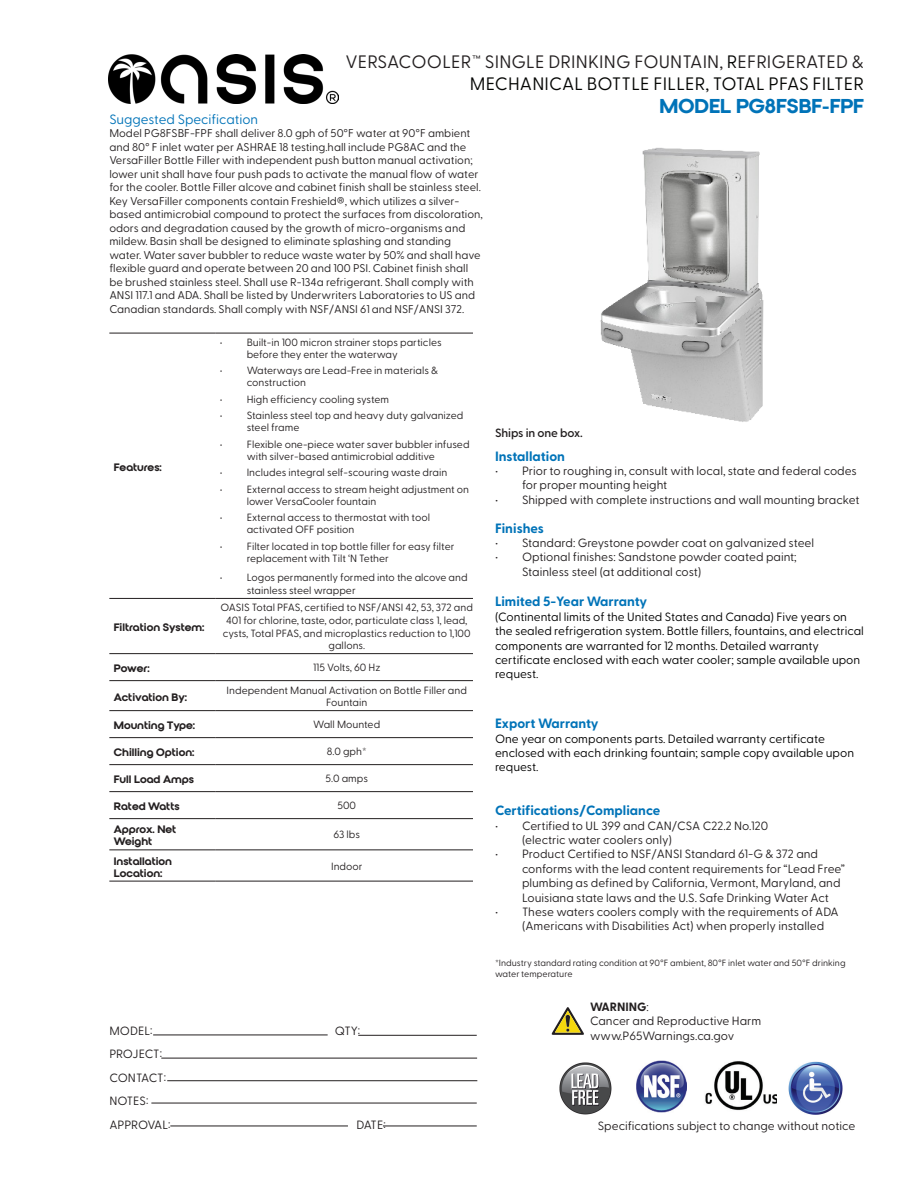
<style>
.page{position:relative;width:918px;height:1188px;background:#fff}
.page>*{position:absolute;margin:0;border:0;box-sizing:border-box;transform-origin:0 0}
.t1{font:19.5px "Qualy";color:#0073b8}
.t2{font:18px/21.6px "Greycliff CF";letter-spacing:.01em;color:#231f20;text-align:right}
.t3{font:700 13.5px "Greycliff CF";color:#0073b8}
.t4{font:13.5px "Greycliff CF";color:#0073b8}
.t5{font:12px/14.4px "Greycliff CF";color:#231f20}
.t6{font:12px/14.4px "Greycliff CF";color:#000}
.t7{font:600 12px "Greycliff CF";letter-spacing:-.01em;color:#231f20}
.t8{font:700 12px "Greycliff CF";color:#231f20}
.t9{font:11.25px/13.5px "Greycliff CF";color:#231f20}
.t10{font:10.5px/12px "Greycliff CF";color:#231f20}
.t11{font:10.5px/12px "Qualy";color:#231f20}
.t12{font:9px/10.8px "Greycliff CF";color:#231f20}
.s1{color:#040503}
.s2{font-weight:400}
</style>
<div class="page">
<img style="left:600px;top:148px;width:164px;height:274px">
<hr style="left:109px;top:333px;width:106px;height:1px;background:#231f20">
<hr style="left:215px;top:333px;width:264px;height:1px;background:#231f20">
<hr style="left:109px;top:598px;width:106px;height:1px;background:#231f20">
<hr style="left:215px;top:598px;width:263px;height:1px;background:#231f20">
<hr style="left:109px;top:653px;width:106px;height:1px;background:#231f20">
<hr style="left:215px;top:653px;width:263px;height:1px;background:#231f20">
<hr style="left:109px;top:680px;width:106px;height:1px;background:#231f20">
<hr style="left:215px;top:680px;width:263px;height:1px;background:#231f20">
<hr style="left:109px;top:710px;width:106px;height:1px;background:#231f20">
<hr style="left:215px;top:710px;width:263px;height:1px;background:#231f20">
<hr style="left:109px;top:737px;width:106px;height:1px;background:#231f20">
<hr style="left:215px;top:737px;width:264px;height:1px;background:#231f20">
<hr style="left:109px;top:764px;width:106px;height:1px;background:#231f20">
<hr style="left:215px;top:764px;width:264px;height:1px;background:#231f20">
<hr style="left:109px;top:791px;width:106px;height:1px;background:#231f20">
<hr style="left:215px;top:791px;width:264px;height:1px;background:#231f20">
<hr style="left:109px;top:818px;width:106px;height:1px;background:#231f20">
<hr style="left:215px;top:818px;width:264px;height:1px;background:#231f20">
<hr style="left:109px;top:850px;width:106px;height:1px;background:#231f20">
<hr style="left:215px;top:850px;width:264px;height:1px;background:#231f20">
<hr style="left:109px;top:881px;width:106px;height:1px;background:#231f20">
<hr style="left:215px;top:881px;width:264px;height:1px;background:#231f20">
<img style="left:108px;top:54px;width:231px;height:49px">
<hr style="left:153px;top:1035px;width:175px;height:1px;background:#231f20">
<hr style="left:167px;top:1080px;width:310px;height:1px;background:#231f20">
<hr style="left:161px;top:1058px;width:316px;height:1px;background:#231f20">
<hr style="left:383px;top:1126px;width:94px;height:1px;background:#231f20">
<hr style="left:170px;top:1126px;width:178px;height:1px;background:#231f20">
<hr style="left:151px;top:1103px;width:326px;height:1px;background:#231f20">
<hr style="left:358px;top:1035px;width:119px;height:1px;background:#231f20">
<svg style="left:551px;top:1007px;width:33px;height:28px"></svg>
<img style="left:636px;top:1061px;width:51px;height:51px">
<img style="left:705px;top:1061px;width:72px;height:50px">
<img style="left:789px;top:1061px;width:53px;height:54px">
<img style="left:559px;top:1062px;width:52px;height:52px">
<div style="left:474px;top:318px;width:12px;height:641px;background:#fff"></div>
<p class="t2" style="left:346px;top:50px;width:520px">VERSACOOLER™ SINGLE DRINKING FOUNTAIN, <span class="s1">R</span>EFRIGERATED &amp;<br><span class="s1">MECHANICAL BOTTLE FILLER, TOTAL PFAS FILTER</span></p>
<p class="t1" style="left:660px;top:94px;width:206px">MODEL PG8FSBF-FPF</p>
<p class="t4" style="left:109px;top:109px;width:150px">Suggested Specification</p>
<p class="t9" style="left:109px;top:126px;width:375px">Model PG8FSBF-FPF shall deliver 8.0 gph of 50°F water at 90°F ambient and 80° F inlet water per ASHRAE 18 testing.hall include PG8AC and the VersaFiller Bottle Filler with independent push button manual activation; lower unit shall have four push pads to activate the manual flow of water for the cooler. Bottle Filler alcove and cabinet finish shall be stainless steel.<br>Key VersaFiller components contain Freshield®, which utilizes a silver&shy;based antimicrobial compound to protect the surfaces from discoloration, odors and degradation caused by the growth of micro-organisms and mildew. Basin shall be designed to eliminate splashing and standing water. Water saver bubbler to reduce waste water by 50% and shall have flexible guard and operate between 20 and 100 PSI. Cabinet finish shall be brushed stainless steel. Shall use R-134a refrigerant. Shall comply with ANSI 117.1 and ADA. Shall be listed by Underwriters Laboratories to US and Canadian standards. Shall comply with NSF/ANSI 61 and NSF/ANSI 372.</p>
<p class="t11" style="left:114px;top:461px;width:49px">Features:</p>
<p class="t11" style="left:114px;top:622px;width:92px">Filtration System:</p>
<p class="t10" style="left:247px;top:336px;width:196px;text-indent:-27px">• Built-in 100 micron strainer stops particles before they enter the waterway</p>
<p class="t10" style="left:247px;top:364px;width:193px;text-indent:-27px">• Waterways are Lead-Free in materials &amp; construction</p>
<p class="t10" style="left:220px;top:393px;width:171px">• High efficiency cooling system</p>
<p class="t10" style="left:247px;top:409px;width:218px;text-indent:-27px">• Stainless steel top and heavy duty galvanized steel frame</p>
<p class="t10" style="left:247px;top:438px;width:224px;text-indent:-27px">• Flexible one-piece water saver bubbler infused with silver-based antimicrobial additive</p>
<p class="t10" style="left:220px;top:466px;width:229px">• Includes integral self-scouring waste drain</p>
<p class="t10" style="left:247px;top:483px;width:224px;text-indent:-27px">• External access to stream height adjustment on lower VersaCooler fountain</p>
<p class="t10" style="left:247px;top:511px;width:185px;text-indent:-27px">• External access to thermostat with tool activated OFF position</p>
<p class="t10" style="left:247px;top:540px;width:209px;text-indent:-27px">• Filter located in top bottle filler for easy filter replacement with Tilt ‘N Tether</p>
<p class="t10" style="left:247px;top:571px;width:223px;line-height:12.6px;text-indent:-27px">• Logos permanently formed into the alcove and stainless steel wrapper</p>
<p class="t10" style="left:221px;top:601px;width:254px;line-height:12.6px;text-align:center">OASIS Total PFAS, certified to NSF/ANSI 42, 53, 372 and 401 for chlorine, taste, odor, particulate class 1, lead, cysts, Total PFAS, and microplastics reduction to 1,100 gallons.</p>
<p class="t11" style="left:114px;top:663px;width:37px">Power:</p>
<p class="t10" style="left:313px;top:661px;width:69px">115 Volts, 60 Hz</p>
<p class="t11" style="left:114px;top:691px;width:75px">Activation By:</p>
<p class="t10" style="left:227px;top:683px;width:242px;line-height:12.6px;text-align:center">Independent Manual Activation on Bottle Filler and<br>Fountain</p>
<p class="t11" style="left:114px;top:720px;width:83px">Mounting Type:</p>
<p class="t10" style="left:313px;top:718px;width:68px">Wall Mounted</p>
<p class="t11" style="left:114px;top:747px;width:82px">Chilling Option:</p>
<p class="t10" style="left:327px;top:745px;width:41px">8.0 gph*</p>
<p class="t11" style="left:114px;top:774px;width:82px">Full Load Amps</p>
<p class="t10" style="left:325px;top:772px;width:44px">5.0 amps</p>
<p class="t11" style="left:114px;top:801px;width:67px">Rated Watts</p>
<p class="t10" style="left:337px;top:799px;width:20px">500</p>
<p class="t11" style="left:114px;top:824px;width:64px">Approx. Net<br>Weight</p>
<p class="t10" style="left:333px;top:828px;width:28px">63 lbs</p>
<p class="t11" style="left:114px;top:855px;width:60px">Installation<br>Location:</p>
<p class="t10" style="left:331px;top:859px;width:33px">Indoor</p>
<p class="t5" style="left:109px;top:1023px;width:45px">MODEL:</p>
<p class="t5" style="left:335px;top:1023px;width:27px">QTY:</p>
<p class="t5" style="left:109px;top:1046px;width:54px">PROJECT:</p>
<p class="t5" style="left:109px;top:1070px;width:58px">CONTACT:</p>
<p class="t5" style="left:109px;top:1093px;width:40px">NOTES:</p>
<p class="t5" style="left:109px;top:1116px;width:63px">APPROVAL:</p>
<p class="t5" style="left:357px;top:1116px;width:31px">DATE:</p>
<p class="t7" style="left:495px;top:426px;width:89px">Ships in one box.</p>
<p class="t3" style="left:495px;top:446px;width:72px">Installation</p>
<p class="t5" style="left:522px;top:463px;width:336px;text-indent:-27px">• Prior to roughing in, consult with local, state and federal codes for proper mounting height</p>
<p class="t5" style="left:495px;top:491px;width:366px">• Shipped with complete instructions and wall mounting bracket</p>
<p class="t3" style="left:495px;top:518px;width:51px">Finishes</p>
<p class="t5" style="left:495px;top:535px;width:321px">• Standard: Greystone powder coat on galvanized steel</p>
<p class="t5" style="left:522px;top:549px;width:276px;text-indent:-27px">• Optional finishes: Sandstone powder coated paint;<br>Stainless steel (at additional cost)</p>
<p class="t3" style="left:495px;top:591px;width:154px">Limited 5-Year Warranty</p>
<p class="t6" style="left:495px;top:608px;width:370px">(Continental limits of the United States and Canada) Five years on the sealed refrigeration system. Bottle fillers, fountains, and electrical components are warranted for 12 months. Detailed warranty certificate enclosed with each water cooler; sample available upon request.</p>
<p class="t3" style="left:495px;top:713px;width:105px">Export Warranty</p>
<p class="t6" style="left:495px;top:730px;width:361px">One year on components parts. Detailed warranty certificate enclosed with each drinking fountain; sample copy available upon request.</p>
<p class="t3" style="left:495px;top:800px;width:167px">Certifications/Compliance</p>
<p class="t5" style="left:522px;top:817px;width:248px;text-indent:-27px">• Certified to UL 399 and CAN/CSA C22.2 No.120 (electric water coolers only)</p>
<p class="t5" style="left:522px;top:846px;width:324px;text-indent:-27px">• Product Certified to NSF/ANSI Standard 61-G &amp; 372 and conforms with the lead content requirements for “Lead Free” plumbing as defined by California, Vermont, Maryland, and Louisiana state laws and the U.S. Safe Drinking Water Act</p>
<p class="t5" style="left:522px;top:904px;width:318px;text-indent:-27px">• These waters coolers comply with the requirements of ADA (Americans with Disabilities Act) when properly installed</p>
<p class="t12" style="left:495px;top:957px;width:352px">*Industry standard rating condition at 90°F ambient, 80°F inlet water and 50°F drinking water temperature</p>
<p class="t8" style="left:590px;top:998px;width:60px">WARNING<span class="s2">:</span></p>
<p class="t5" style="left:590px;top:1013px;width:173px">Cancer and Reproductive Harm</p>
<p class="t5" style="left:590px;top:1027px;width:146px">www.P65Warnings.ca.gov</p>
<p class="t5" style="left:598px;top:1117px;width:259px">Specifications subject to change without notice</p>
</div>
